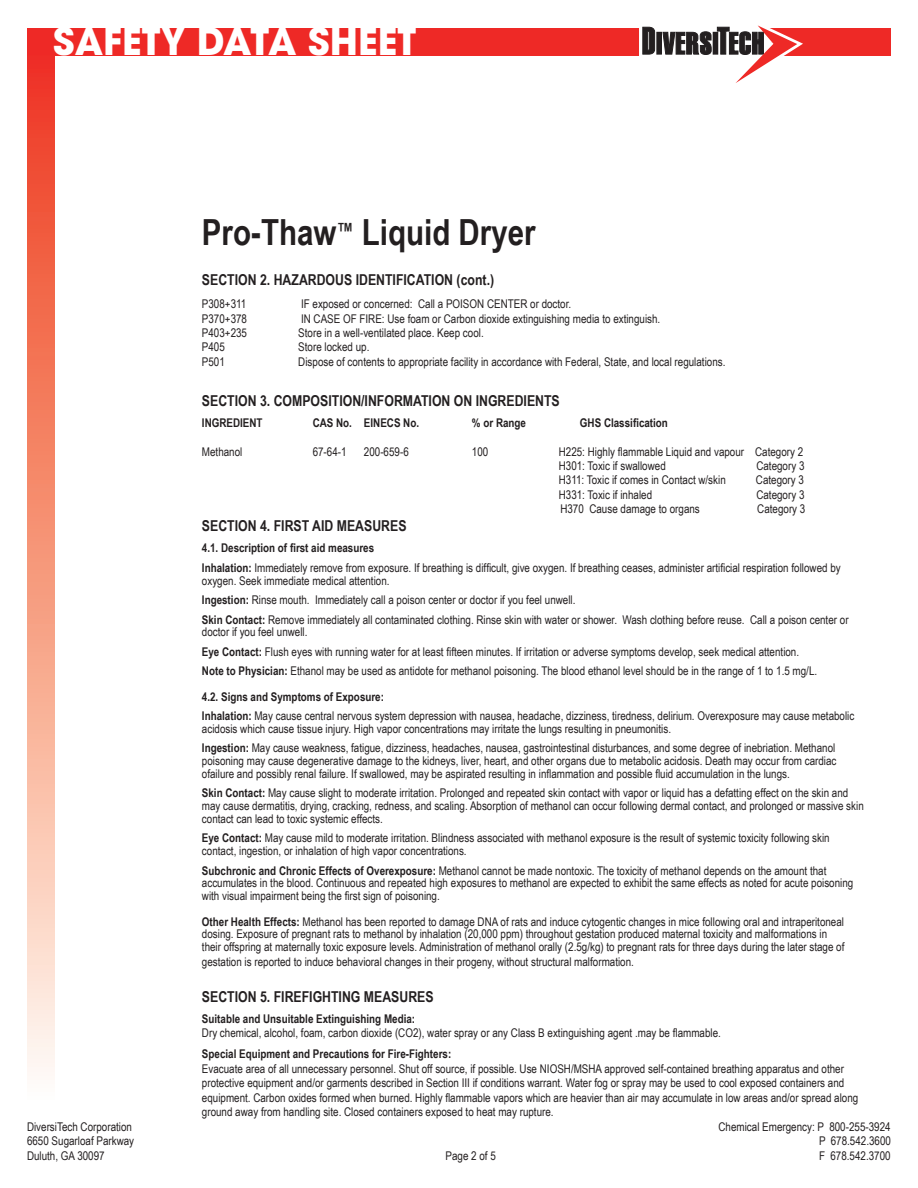
<style>
.page{position:relative;width:918px;height:1188px;background:#fff}
.page>*{position:absolute;margin:0;border:0;box-sizing:border-box;transform-origin:0 0}
.t1{font:700 37.5px "ITC Avant Garde Std";color:#fff}
.t2{font:700 36px "Arial Narrow";color:#231f20}
.t3{font:700 15px "Arial Narrow";color:#231f20}
.t4{font:12px/12.8px "Arial Narrow";color:#231f20}
.t5{font:700 12px "Arial Narrow";color:#231f20}
.s1{font-weight:700}
</style>
<div class="page">
<div style="left:27px;top:29px;width:864px;height:27px;background:#ee2926"></div>
<div style="left:27px;top:56px;width:27px;height:1048px;background:linear-gradient(to bottom,#ee3819,#fffdee)"></div>
<svg style="left:639px;top:25px;width:164px;height:58px"></svg>
<h1 class="t1" style="left:53px;top:16px;width:365px">SAFETY DATA SHEET</h1>
<h2 class="t2" style="left:202px;top:205px;width:335px">Pro-Thaw<sup>™</sup> Liquid Dryer</h2>
<p class="t3" style="left:202px;top:268px;width:294px">SECTION 2. HAZARDOUS IDENTIFICATION (cont.)</p>
<p class="t4" style="left:202px;top:297px;width:46px">P308+311</p>
<p class="t4" style="left:301px;top:297px;width:272px">IF exposed or concerned: Call a POISON CENTER or doctor.</p>
<p class="t4" style="left:202px;top:312px;width:47px">P370+378</p>
<p class="t4" style="left:301px;top:312px;width:361px">IN CASE OF FIRE: Use foam or Carbon dioxide extinguishing media to extinguish.</p>
<p class="t4" style="left:202px;top:326px;width:47px">P403+235</p>
<p class="t4" style="left:298px;top:326px;width:187px">Store in a well-ventilated place. Keep cool.</p>
<p class="t4" style="left:202px;top:340px;width:24px">P405</p>
<p class="t4" style="left:298px;top:340px;width:73px">Store locked up.</p>
<p class="t4" style="left:202px;top:355px;width:24px">P501</p>
<p class="t4" style="left:298px;top:355px;width:429px">Dispose of contents to appropriate facility in accordance with Federal, State, and local regulations.</p>
<p class="t3" style="left:202px;top:390px;width:359px">SECTION 3. COMPOSITION/INFORMATION ON INGREDIENTS</p>
<p class="t5" style="left:202px;top:413px;width:62px">INGREDIENT</p>
<p class="t5" style="left:313px;top:413px;width:108px">CAS No. EINECS No.</p>
<p class="t5" style="left:472px;top:413px;width:56px">% or Range</p>
<p class="t5" style="left:580px;top:413px;width:90px">GHS Classification</p>
<p class="t4" style="left:202px;top:444px;width:42px">Methanol</p>
<p class="t4" style="left:313px;top:444px;width:35px">67-64-1</p>
<p class="t4" style="left:364px;top:444px;width:46px">200-659-6</p>
<p class="t4" style="left:472px;top:444px;width:18px">100</p>
<p class="t4" style="left:559px;top:444px;width:246px;line-height:14.4px">H225: Highly flammable Liquid and vapour Category 2<br>H301: Toxic if swallowed</p>
<p class="t4" style="left:756px;top:459px;width:50px">Category 3</p>
<p class="t4" style="left:559px;top:473px;width:169px">H311: Toxic if comes in Contact w/skin</p>
<p class="t4" style="left:756px;top:473px;width:50px">Category 3</p>
<p class="t4" style="left:559px;top:488px;width:95px">H331: Toxic if inhaled</p>
<p class="t4" style="left:756px;top:488px;width:50px">Category 3</p>
<p class="t4" style="left:560px;top:502px;width:141px">H370 Cause damage to organs</p>
<p class="t4" style="left:757px;top:502px;width:50px">Category 3</p>
<p class="t3" style="left:202px;top:514px;width:206px">SECTION 4. FIRST AID MEASURES</p>
<p class="t4" style="left:202px;top:538px;width:640px;line-height:19.5px"><span class="s1">4.1. Description of first aid measures<br>Inhalation:</span> Immediately remove from exposure. If breathing is difficult, give oxygen. If breathing ceases, administer artificial respiration followed by</p>
<p class="t4" style="left:202px;top:570px;width:648px;line-height:19.5px">oxygen. Seek immediate medical attention.<br><span class="s1">Ingestion:</span> Rinse mouth. Immediately call a poison center or doctor if you feel unwell.<br><span class="s1">Skin Contact:</span> Remove immediately all contaminated clothing. Rinse skin with water or shower. Wash clothing before reuse. Call a poison center or</p>
<p class="t4" style="left:202px;top:622px;width:617px;line-height:19.5px">doctor if you feel unwell.<br><span class="s1">Eye Contact:</span> Flush eyes with running water for at least fifteen minutes. If irritation or adverse symptoms develop, seek medical attention.<br><span class="s1">Note to Physician:</span> Ethanol may be used as antidote for methanol poisoning. The blood ethanol level should be in the range of 1 to 1.5 mg/L.</p>
<p class="t4" style="left:202px;top:686px;width:654px;line-height:19.5px"><span class="s1">4.2. Signs and Symptoms of Exposure:<br>Inhalation:</span> May cause central nervous system depression with nausea, headache, dizziness, tiredness, delirium. Overexposure may cause metabolic</p>
<p class="t4" style="left:202px;top:719px;width:635px;line-height:19.5px">acidosis which cause tissue injury. High vapor concentrations may irritate the lungs resulting in pneumonitis.<br><span class="s1">Ingestion:</span> May cause weakness, fatigue, dizziness, headaches, nausea, gastrointestinal disturbances, and some degree of inebriation. Methanol</p>
<p class="t4" style="left:202px;top:754px;width:636px">poisoning may cause degenerative damage to the kidneys, liver, heart, and other organs due to metabolic acidosis. Death may occur from cardiac ofailure and possibly renal failure. If swallowed, may be aspirated resulting in inflammation and possible fluid accumulation in the lungs.</p>
<p class="t4" style="left:202px;top:786px;width:663px"><span class="s1">Skin Contact:</span> May cause slight to moderate irritation. Prolonged and repeated skin contact with vapor or liquid has a defatting effect on the skin and may cause dermatitis, drying, cracking, redness, and scaling. Absorption of methanol can occur following dermal contact, and prolonged or massive skin contact can lead to toxic systemic effects.</p>
<p class="t4" style="left:202px;top:831px;width:629px"><span class="s1">Eye Contact:</span> May cause mild to moderate irritation. Blindness associated with methanol exposure is the result of systemic toxicity following skin contact, ingestion, or inhalation of high vapor concentrations.</p>
<p class="t4" style="left:202px;top:864px;width:653px"><span class="s1">Subchronic and Chronic Effects of Overexposure:</span> Methanol cannot be made nontoxic. The toxicity of methanol depends on the amount that accumulates in the blood. Continuous and repeated high exposures to methanol are expected to exhibit the same effects as noted for acute poisoning with visual impairment being the first sign of poisoning.</p>
<p class="t4" style="left:202px;top:915px;width:644px"><span class="s1">Other Health Effects:</span> Methanol has been reported to damage DNA of rats and induce cytogentic changes in mice following oral and intraperitoneal dosing. Exposure of pregnant rats to methanol by inhalation (20,000 ppm) throughout gestation produced maternal toxicity and malformations in their offspring at maternally toxic exposure levels. Administration of methanol orally (2.5g/kg) to pregnant rats for three days during the later stage of</p>
<p class="t4" style="left:202px;top:955px;width:433px">gestation is reported to induce behavioral changes in their progeny, without structural malformation.</p>
<p class="t3" style="left:202px;top:985px;width:233px">SECTION 5. FIREFIGHTING MEASURES</p>
<p class="t5" style="left:202px;top:1010px;width:215px">Suitable and Unsuitable Extinguishing Media:</p>
<p class="t4" style="left:202px;top:1026px;width:521px">Dry chemical, alcohol, foam, carbon dioxide (CO2), water spray or any Class B extinguishing agent .may be flammable.</p>
<p class="t5" style="left:202px;top:1045px;width:251px">Special Equipment and Precautions for Fire-Fighters:</p>
<p class="t4" style="left:202px;top:1061px;width:658px;line-height:14.4px">Evacuate area of all unnecessary personnel. Shut off source, if possible. Use NIOSH/MSHA approved self-contained breathing apparatus and other protective equipment and/or garments described in Section III if conditions warrant. Water fog or spray may be used to cool exposed containers and equipment. Carbon oxides formed when burned. Highly flammable vapors which are heavier than air may accumulate in low areas and/or spread along ground away from handling site. Closed containers exposed to heat may rupture.</p>
<p class="t4" style="left:27px;top:1120px;width:106px">DiversiTech Corporation</p>
<p class="t4" style="left:719px;top:1120px;width:174px">Chemical Emergency: P 800-255-3924</p>
<p class="t4" style="left:27px;top:1134px;width:109px">6650 Sugarloaf Parkway</p>
<p class="t4" style="left:819px;top:1134px;width:73px">P 678.542.3600</p>
<p class="t4" style="left:27px;top:1149px;width:79px">Duluth, GA 30097</p>
<p class="t4" style="left:446px;top:1149px;width:52px">Page 2 of 5</p>
<p class="t4" style="left:819px;top:1149px;width:73px">F 678.542.3700</p>
</div>
